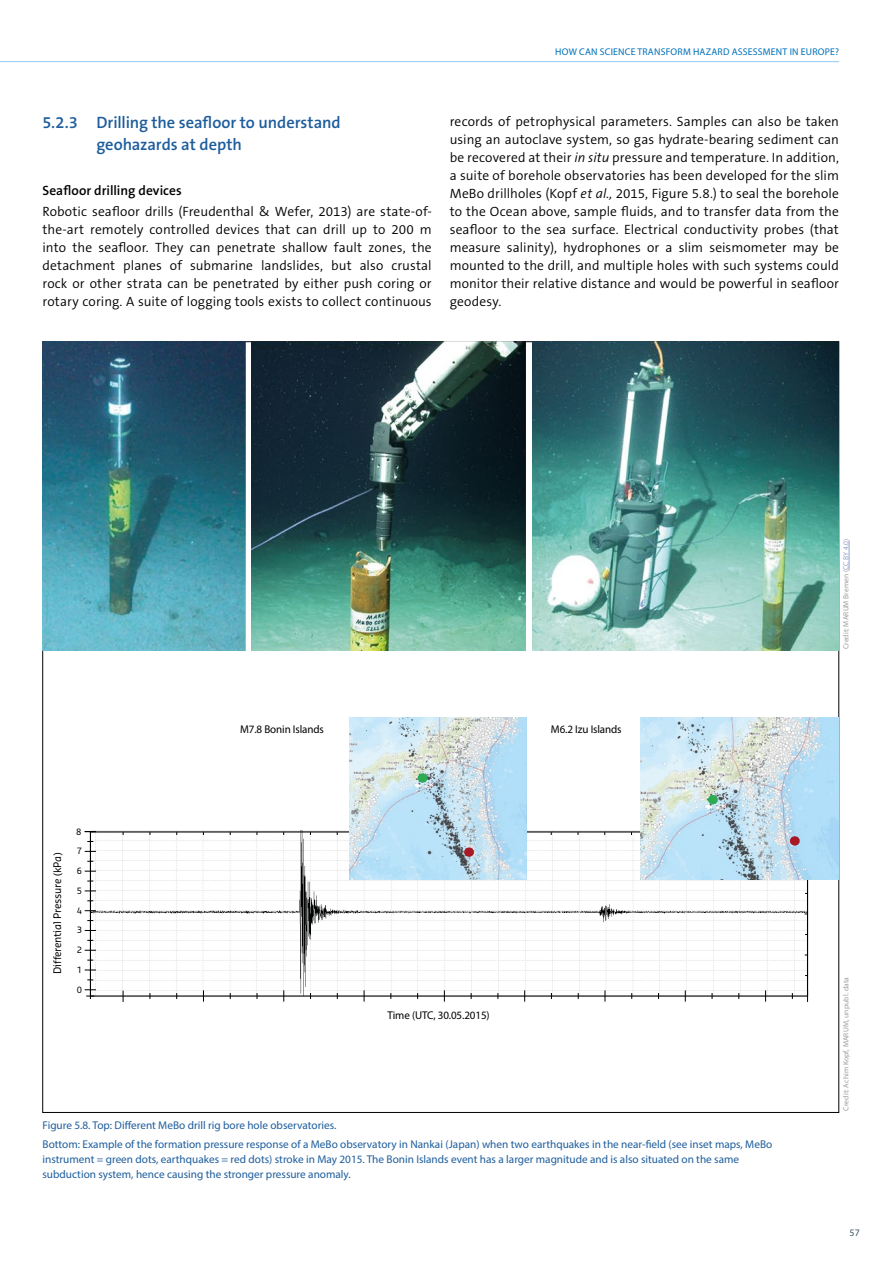
<style>
.page{position:relative;width:893px;height:1263px;background:#fff}
.page>*{position:absolute;margin:0;border:0;box-sizing:border-box;transform-origin:0 0}
.t1{font:600 16.5px/22.5px "The Sans B6";letter-spacing:-.005em;color:#1d5d9c}
.t2{font:300 13.5px/18px "The Sans B4";letter-spacing:.01em;color:#000;text-align:justify}
.t3{font:600 13.5px "The Sans B6";color:#000}
.t4{font:11.25px/19.2px "Myriad Pro";color:#1d5d9c}
.t5{font:11.25px "Myriad Pro";letter-spacing:-.01em;color:#000}
.t6{font:10.2px "Sansa Std";letter-spacing:-.02em;color:#000}
.t7{font:9.9px "Myriad Pro";color:#355663}
.t8{font:9.75px "Myriad Pro";letter-spacing:.02em;color:#0071b9}
.t9{font:8.55px "Sansa Std";color:#000}
.t10{font:7.5px "Myriad Pro";letter-spacing:.015em;color:#9d9d9c}
.s1{font-style:italic}
.s2{color:#95a4cd}
</style>
<div class="page">
<hr style="left:0;top:61px;width:839px;height:1px;background:#95cbed">
<img style="left:43px;top:341px;width:202px;height:309px">
<img style="left:252px;top:341px;width:274px;height:309px">
<img style="left:532px;top:341px;width:307px;height:309px">
<img style="left:92px;top:833px;width:714px;height:161px">
<svg style="left:85px;top:989px;width:11px;height:10px"></svg>
<img style="left:640px;top:717px;width:199px;height:162px">
<svg style="left:790px;top:831px;width:18px;height:15px"></svg>
<svg style="left:708px;top:795px;width:10px;height:9px"></svg>
<img style="left:350px;top:718px;width:177px;height:161px">
<svg style="left:464px;top:847px;width:10px;height:10px"></svg>
<svg style="left:418px;top:773px;width:9px;height:10px"></svg>
<svg style="left:849px;top:541px;width:1px;height:29px"></svg>
<p class="t8" style="left:555px;top:45px;width:285px">HOW CAN SCIENCE TRANSFORM HAZARD ASSESSMENT IN EUROPE?</p>
<p class="t1" style="left:97px;top:111px;width:246px;text-indent:-54px">5.2.3 Drilling the seafloor to understand geohazards at depth</p>
<p class="t3" style="left:43px;top:183px;width:141px">Seafloor drilling devices</p>
<p class="t2" style="left:43px;top:203px;width:391px">Robotic seafloor drills (Freudenthal &amp; Wefer, 2013) are state-of&shy;the-art remotely controlled devices that can drill up to 200 m into the seafloor. They can penetrate shallow fault zones, the detachment planes of submarine landslides, but also crustal rock or other strata can be penetrated by either push coring or rotary coring. A suite of logging tools exists to collect continuous</p>
<p class="t2" style="left:450px;top:113px;width:391px">records of petrophysical parameters. Samples can also be taken using an autoclave system, so gas hydrate-bearing sediment can be recovered at their <span class="s1">in situ</span> pressure and temperature. In addition, a suite of borehole observatories has been developed for the slim MeBo drillholes (Kopf <span class="s1">et al.,</span> 2015, Figure 5.8.) to seal the borehole to the Ocean above, sample fluids, and to transfer data from the seafloor to the sea surface. Electrical conductivity probes (that measure salinity), hydrophones or a slim seismometer may be mounted to the drill, and multiple holes with such systems could monitor their relative distance and would be powerful in seafloor geodesy.</p>
<p class="t10" style="left:841px;top:649px;width:112px;rotate:-90deg">Credit: MARUM Bremen (<span class="s2">CC BY 4.0</span>)</p>
<p class="t6" style="left:50px;top:973px;width:123px;rotate:-90deg">Differential Pressure (kPa)</p>
<p class="t9" style="left:76px;top:826px;width:7px">8</p>
<p class="t9" style="left:77px;top:845px;width:7px">7</p>
<p class="t9" style="left:77px;top:865px;width:7px">6</p>
<p class="t9" style="left:77px;top:885px;width:7px">5</p>
<p class="t9" style="left:77px;top:905px;width:7px">4</p>
<p class="t9" style="left:77px;top:924px;width:7px">3</p>
<p class="t9" style="left:77px;top:944px;width:7px">2</p>
<p class="t9" style="left:77px;top:964px;width:7px">1</p>
<p class="t9" style="left:77px;top:984px;width:7px">0</p>
<p class="t5" style="left:240px;top:722px;width:85px">M7.8 Bonin Islands</p>
<p class="t5" style="left:551px;top:722px;width:72px">M6.2 Izu Islands</p>
<p class="t5" style="left:388px;top:1008px;width:104px">Time (UTC, 30.05.2015)</p>
<p class="t6" style="left:437px;top:1010px;width:26px">Time</p>
<p class="t4" style="left:43px;top:1115px;width:731px">Figure 5.8. Top: Different MeBo drill rig bore hole observatories.<br>Bottom: Example of the formation pressure response of a MeBo observatory in Nankai (Japan) when two earthquakes in the near-field (see inset maps, MeBo</p>
<p class="t4" style="left:43px;top:1151px;width:698px;line-height:15px">instrument = green dots, earthquakes = red dots) stroke in May 2015. The Bonin Islands event has a larger magnitude and is also situated on the same subduction system, hence causing the stronger pressure anomaly.</p>
<p class="t10" style="left:841px;top:1110px;width:135px;rotate:-90deg">Credit: Achim Kopf, MARUM, unpubl. data</p>
<p class="t7" style="left:850px;top:1226px;width:12px">57</p>
</div>
